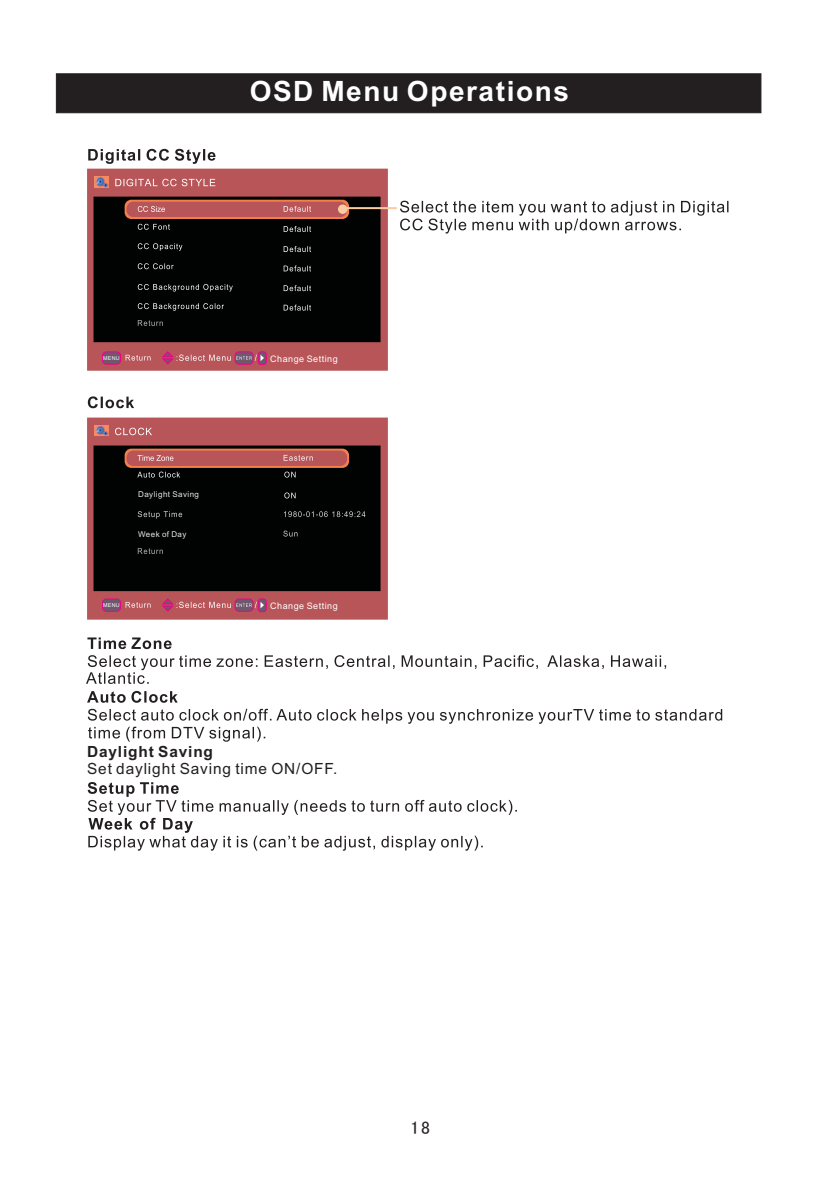
<style>
.page{position:relative;width:840px;height:1191px;background:#fff}
.page>*{position:absolute;margin:0;border:0;box-sizing:border-box;transform-origin:0 0}
.t1{font:700 28px "Arial";letter-spacing:.055em;color:#fff}
.t2{font:18px "Sim Hei";color:#231f20}
.t3{font:15.4px "Arial";letter-spacing:.055em;color:#231f20}
.t4{font:700 15.4px "Arial";letter-spacing:.055em;color:#231f20}
.t5{font:9px "Arial";letter-spacing:.055em;color:#fff}
.t6{font:8px "Arial";letter-spacing:.055em;color:#e6e7e9}
.t7{font:5.4px "Arial";letter-spacing:.055em;color:#fff}
</style>
<div class="page">
<div style="left:56px;top:73px;width:705px;height:40px;background:#231f20"></div>
<svg style="left:88px;top:149px;width:127px;height:15px"></svg>
<div style="left:87px;top:169px;width:300px;height:202px;background:#b75559"></div>
<div style="left:93px;top:197px;width:287px;height:145px;background:#010202"></div>
<svg style="left:115px;top:179px;width:100px;height:7px"></svg>
<svg style="left:138px;top:243px;width:44px;height:8px"></svg>
<svg style="left:138px;top:263px;width:35px;height:6px"></svg>
<svg style="left:138px;top:284px;width:95px;height:7px"></svg>
<img style="left:94px;top:176px;width:14px;height:11px">
<svg style="left:283px;top:246px;width:28px;height:6px"></svg>
<svg style="left:283px;top:265px;width:28px;height:6px"></svg>
<svg style="left:283px;top:285px;width:28px;height:6px"></svg>
<svg style="left:283px;top:305px;width:28px;height:5px"></svg>
<svg style="left:138px;top:303px;width:86px;height:8px"></svg>
<div style="left:87px;top:417px;width:300px;height:202px;background:#b75559"></div>
<div style="left:93px;top:445px;width:287px;height:146px;background:#010202"></div>
<svg style="left:115px;top:428px;width:37px;height:7px"></svg>
<img style="left:94px;top:425px;width:14px;height:11px">
<svg style="left:138px;top:511px;width:44px;height:7px"></svg>
<svg style="left:284px;top:511px;width:81px;height:6px"></svg>
<svg style="left:283px;top:530px;width:14px;height:6px"></svg>
<svg style="left:124px;top:448px;width:225px;height:29px"></svg>
<svg style="left:124px;top:200px;width:604px;height:34px"></svg>
<svg style="left:88px;top:396px;width:46px;height:12px"></svg>
<svg style="left:86px;top:637px;width:635px;height:104px"></svg>
<svg style="left:88px;top:782px;width:428px;height:68px"></svg>
<svg style="left:138px;top:320px;width:25px;height:6px"></svg>
<svg style="left:138px;top:548px;width:25px;height:6px"></svg>
<svg style="left:162px;top:352px;width:105px;height:13px"></svg>
<svg style="left:102px;top:352px;width:48px;height:13px"></svg>
<svg style="left:162px;top:599px;width:105px;height:13px"></svg>
<svg style="left:102px;top:599px;width:48px;height:13px"></svg>
<svg style="left:284px;top:492px;width:11px;height:6px"></svg>
<h1 class="t1" style="left:249px;top:80px;width:320px">OSD Menu Operations</h1>
<p class="t7" style="left:103px;top:356px;width:18px">MENU</p>
<p class="t6" style="left:138px;top:491px;width:62px">Daylight Saving</p>
<p class="t6" style="left:138px;top:530px;width:50px">Week of Day</p>
<p class="t7" style="left:103px;top:603px;width:18px">MENU</p>
<p class="t5" style="left:270px;top:355px;width:69px">Change Setting</p>
<p class="t5" style="left:270px;top:602px;width:69px">Change Setting</p>
<p class="t4" style="left:87px;top:745px;width:127px">Daylight Saving</p>
<p class="t3" style="left:87px;top:762px;width:251px">Set daylight Saving time ON/OFF.</p>
<p class="t2" style="left:410px;top:1118px;width:21px">18</p>
</div>
